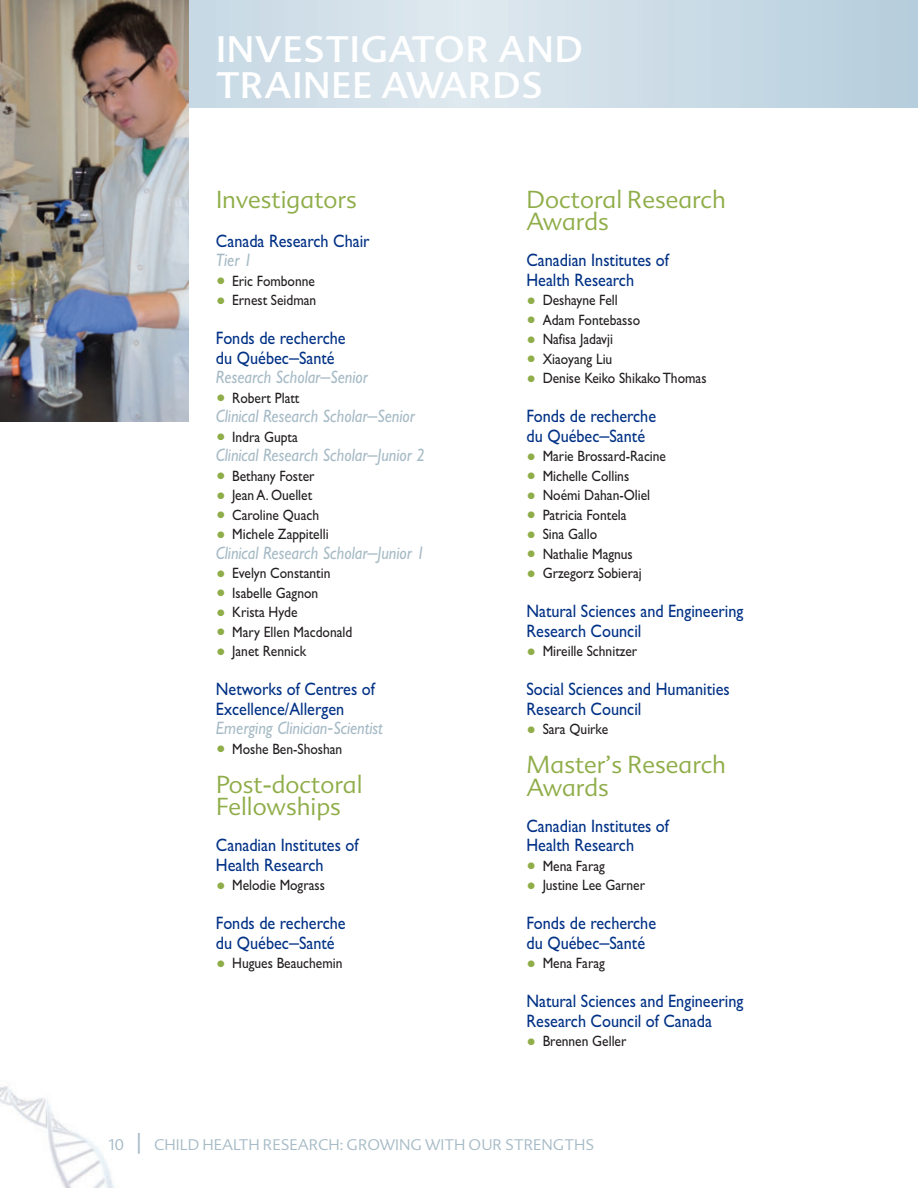
<style>
.page{position:relative;width:918px;height:1188px;background:#fff}
.page>*{position:absolute;margin:0;border:0;box-sizing:border-box;transform-origin:0 0}
.t1{font:36px/36px "Advert";letter-spacing:.025em;color:#fff}
.t2{font:300 24px/22.5px "Advert";color:#8fad48}
.t3{font:18px/19.5px "Gill Sans";color:#003185;scale:.9 1}
.t4{font:italic 18px "Gill Sans";color:#a7bbc6;scale:.9 1}
.t5{font:15px "Gill Sans";color:#231f20;scale:.9 1}
.t6{font:300 15px "Advert";color:#a7bbc6}
.s1{font-size:27px;color:#8fad48}
.s2{font-family:"Helvetica"}
.s3{font-style:italic;color:#a7bbc6}
.s4{font-family:"Helvetica";color:#a7bbc6}
.s5{font-family:"Helvetica";font-style:normal}
.s6{font-size:21px}
</style>
<div class="page">
<svg style="left:189px;top:0;width:729px;height:108px;background:#ccdce7"></svg>
<img style="left:0;top:1086px;width:114px;height:102px">
<img style="left:0;top:0;width:189px;height:422px">
<h1 class="t1" style="left:216px;top:31px;width:368px">INVESTIGATOR AND<br>TRAINEE AWARDS</h1>
<h2 class="t2" style="left:216px;top:188px;width:142px">Investigators</h2>
<p class="t3" style="left:216px;top:231px;width:172px">Canada Research Chair</p>
<p class="t4" style="left:216px;top:249px;width:42px">Tier 1</p>
<p class="t5" style="left:216px;top:272px;width:112px"><span class="s1">•</span> Eric Fombonne</p>
<p class="t5" style="left:216px;top:291px;width:113px"><span class="s1">•</span> Ernest Seidman</p>
<p class="t3" style="left:216px;top:328px;width:170px">Fonds de recherche<br>du Québec<span class="s2">–</span>Santé<br><span class="s3">Research Scholar</span><span class="s4">–</span><span class="s3">Senior</span></p>
<p class="t5" style="left:216px;top:389px;width:94px"><span class="s1">•</span> Robert Platt</p>
<p class="t4" style="left:216px;top:405px;width:223px">Clinical Research Scholar<span class="s5">–</span>Senior</p>
<p class="t5" style="left:216px;top:428px;width:92px"><span class="s1">•</span> Indra Gupta</p>
<p class="t4" style="left:216px;top:444px;width:234px">Clinical Research Scholar<span class="s5">–</span>Junior 2</p>
<p class="t5" style="left:216px;top:467px;width:111px"><span class="s1">•</span> Bethany Foster</p>
<p class="t5" style="left:216px;top:486px;width:108px"><span class="s1">•</span> Jean A. Ouellet</p>
<p class="t5" style="left:216px;top:506px;width:116px"><span class="s1">•</span> Caroline Quach</p>
<p class="t5" style="left:216px;top:525px;width:127px"><span class="s1">•</span> Michele Zappitelli</p>
<p class="t4" style="left:216px;top:542px;width:234px">Clinical Research Scholar<span class="s5">–</span>Junior 1</p>
<p class="t5" style="left:216px;top:564px;width:129px"><span class="s1">•</span> Evelyn Constantin</p>
<p class="t5" style="left:216px;top:584px;width:115px"><span class="s1">•</span> Isabelle Gagnon</p>
<p class="t5" style="left:216px;top:603px;width:92px"><span class="s1">•</span> Krista Hyde</p>
<p class="t5" style="left:216px;top:623px;width:153px"><span class="s1">•</span> Mary Ellen Macdonald</p>
<p class="t5" style="left:216px;top:642px;width:102px"><span class="s1">•</span> Janet Rennick</p>
<p class="t3" style="left:216px;top:679px;width:187px">Networks of Centres of<br>Excellence/Allergen<br><span class="s3">Emerging Clinician</span><span class="s4">-</span><span class="s3">Scientist</span></p>
<p class="t5" style="left:216px;top:740px;width:142px"><span class="s1">•</span> Moshe Ben-Shoshan</p>
<h2 class="t2" style="left:216px;top:773px;width:148px">Post-doctoral<br>Fellowships</h2>
<p class="t3" style="left:216px;top:835px;width:160px">Canadian Institutes of<br>Health Research</p>
<p class="t5" style="left:216px;top:876px;width:123px"><span class="s1">•</span> Melodie Mograss</p>
<p class="t3" style="left:216px;top:913px;width:146px">Fonds de recherche du Québec<span class="s2">–</span>Santé</p>
<p class="t5" style="left:216px;top:954px;width:142px"><span class="s1">•</span> Hugues Beauchemin</p>
<h2 class="t2" style="left:526px;top:188px;width:201px">Doctoral Research<br>Awards</h2>
<p class="t3" style="left:526px;top:250px;width:160px">Canadian Institutes of<br>Health Research</p>
<p class="t5" style="left:526px;top:291px;width:103px"><span class="s1">•</span> Deshayne Fell</p>
<p class="t5" style="left:526px;top:311px;width:128px"><span class="s1">•</span> Adam Fontebasso</p>
<p class="t5" style="left:526px;top:330px;width:98px"><span class="s1">•</span> Nafisa Jadavji</p>
<p class="t5" style="left:526px;top:350px;width:97px"><span class="s1">•</span> Xiaoyang Liu</p>
<p class="t5" style="left:526px;top:369px;width:202px"><span class="s1">•</span> Denise Keiko Shikako Thomas</p>
<p class="t3" style="left:526px;top:406px;width:146px">Fonds de recherche du Québec<span class="s2">–</span>Santé</p>
<p class="t5" style="left:526px;top:447px;width:157px"><span class="s1">•</span> Marie Brossard-Racine</p>
<p class="t5" style="left:526px;top:467px;width:116px"><span class="s1">•</span> Michelle Collins</p>
<p class="t5" style="left:526px;top:486px;width:139px"><span class="s1">•</span> Noémi Dahan-Oliel</p>
<p class="t5" style="left:526px;top:506px;width:113px"><span class="s1">•</span> Patricia Fontela</p>
<p class="t5" style="left:526px;top:525px;width:80px"><span class="s1">•</span> Sina Gallo</p>
<p class="t5" style="left:526px;top:545px;width:120px"><span class="s1">•</span> Nathalie Magnus</p>
<p class="t5" style="left:526px;top:564px;width:130px"><span class="s1">•</span> Grzegorz Sobieraj</p>
<p class="t3" style="left:526px;top:601px;width:243px">Natural Sciences and Engineering<br>Research Council</p>
<p class="t5" style="left:526px;top:642px;width:125px"><span class="s1">•</span> Mireille Schnitzer</p>
<p class="t3" style="left:526px;top:679px;width:227px">Social Sciences and Humanities<br>Research Council</p>
<p class="t5" style="left:526px;top:720px;width:92px"><span class="s1">•</span> Sara Quirke</p>
<h2 class="t2" style="left:526px;top:754px;width:201px">Master’s Research<br>Awards</h2>
<p class="t3" style="left:526px;top:816px;width:160px">Canadian Institutes of<br>Health Research</p>
<p class="t5" style="left:526px;top:857px;width:89px"><span class="s1">•</span> Mena Farag</p>
<p class="t5" style="left:526px;top:876px;width:133px"><span class="s1">•</span> Justine Lee Garner</p>
<p class="t3" style="left:526px;top:913px;width:146px">Fonds de recherche du Québec<span class="s2">–</span>Santé</p>
<p class="t5" style="left:526px;top:954px;width:89px"><span class="s1">•</span> Mena Farag</p>
<p class="t3" style="left:526px;top:991px;width:243px">Natural Sciences and Engineering<br>Research Council of Canada</p>
<p class="t5" style="left:526px;top:1032px;width:113px"><span class="s1">•</span> Brennen Geller</p>
<p class="t6" style="left:108px;top:1136px;width:488px">10 <span class="s6">|</span> CHILD HEALTH RESEARCH: GROWING WITH OUR STRENGTHS</p>
</div>
